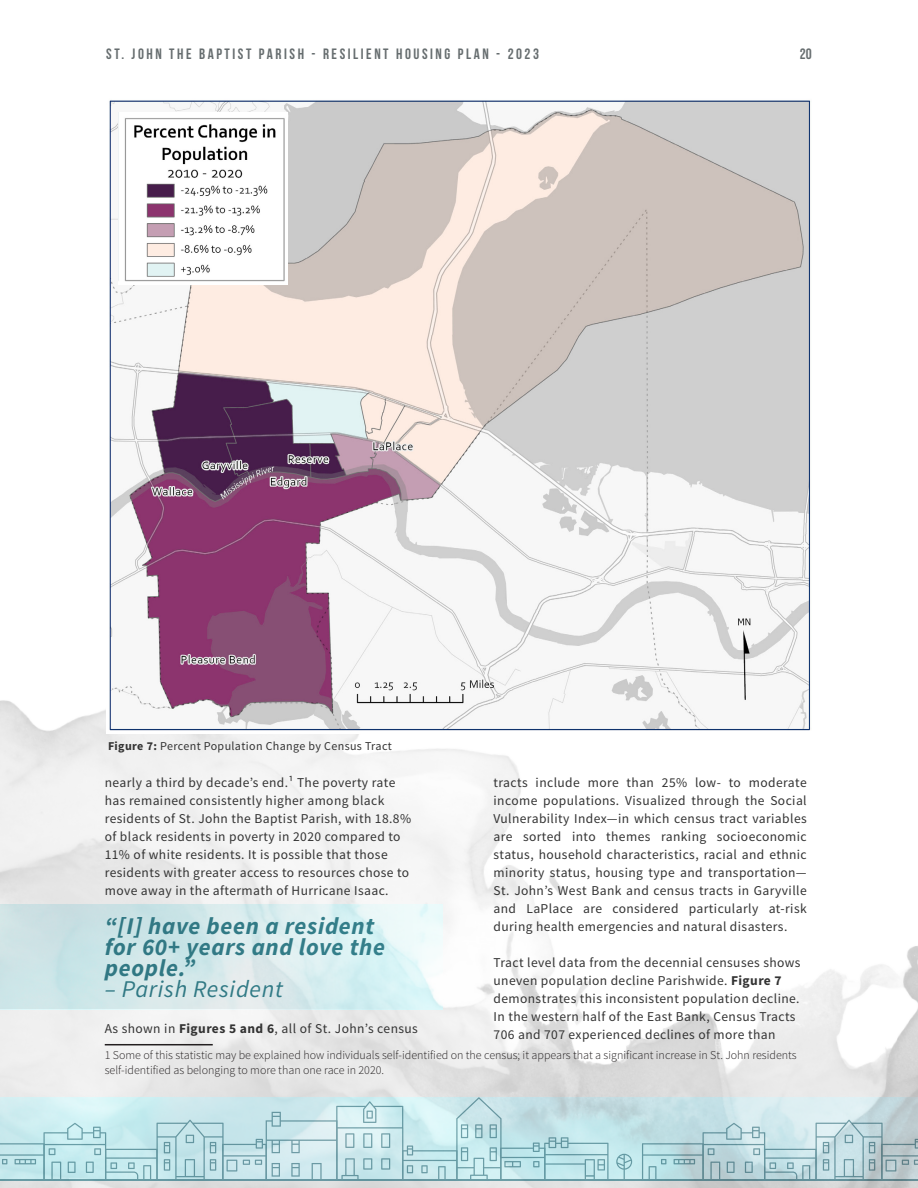
<style>
.page{position:relative;width:918px;height:1188px;background:#fff}
.page>*{position:absolute;margin:0;border:0;box-sizing:border-box;transform-origin:0 0}
.t1{font:italic 700 24px/21px "Source Sans Pro";letter-spacing:.03em;color:#35818d}
.t2{font:italic 24px "Source Sans Pro";letter-spacing:.03em;color:#35818d}
.t3{font:700 15px "Bebas Neue";letter-spacing:.17em;color:#666d6f}
.t4{font:15px "Bebas Neue";color:#666d6f}
.t5{font:13.5px/18px "Source Sans Pro";letter-spacing:.03em;color:#333}
.t6{font:300 12px/14.4px "Source Sans Pro";color:#231f20}
.t7{font:12px "Source Sans Pro";letter-spacing:.03em;color:#333}
.s1{font-weight:700}
</style>
<div class="page">
<hr style="left:581px;top:1179px;width:337px;height:2px;background:#306d79">
<svg style="left:642px;top:1120px;width:276px;height:60px;background:#b5d1d6"></svg>
<svg style="left:616px;top:1154px;width:16px;height:25px"></svg>
<hr style="left:0;top:1179px;width:669px;height:2px;background:#306d79">
<svg style="left:0;top:1097px;width:609px;height:83px;background:#bee0e5"></svg>
<hr style="left:105px;top:1044px;width:108px;height:1px;background:#231f20">
<img style="left:109px;top:100px;width:703px;height:631px">
<img style="left:119px;top:112px;width:169px;height:172px">
<svg style="left:0;top:904px;width:443px;height:105px;background:#d5eaec"></svg>
<p class="t3" style="left:106px;top:45px;width:434px">ST. JOHN THE BAPTIST PARISH - RESILIENT HOUSING PLAN - 2023</p>
<p class="t4" style="left:800px;top:45px;width:13px">20</p>
<p class="t7" style="left:108px;top:739px;width:285px"><span class="s1">Figure 7:</span> Percent Population Change by Census Tract</p>
<p class="t5" style="left:105px;top:774px;width:308px">nearly a third by decade’s end.1 The poverty rate has remained consistently higher among black residents of St. John the Baptist Parish, with 18.8% of black residents in poverty in 2020 compared to 11% of white residents. It is possible that those residents with greater access to resources chose to move away in the aftermath of Hurricane Isaac.</p>
<p class="t1" style="left:105px;top:916px;width:282px">“[I] have been a resident for 60+ years and love the people.”</p>
<p class="t2" style="left:105px;top:974px;width:180px">– Parish Resident</p>
<p class="t5" style="left:105px;top:1020px;width:315px">As shown in <span class="s1">Figures 5 and 6</span>, all of St. John’s census</p>
<p class="t6" style="left:105px;top:1048px;width:694px">1 Some of this statistic may be explained how individuals self-identified on the census; it appears that a significant increase in St. John residents self-identified as belonging to more than one race in 2020.</p>
<p class="t5" style="left:494px;top:774px;width:315px;text-align:justify">tracts include more than 25% low- to moderate income populations. Visualized through the Social Vulnerability Index—in which census tract variables are sorted into themes ranking socioeconomic status, household characteristics, racial and ethnic minority status, housing type and transportation— St. John’s West Bank and census tracts in Garyville and LaPlace are considered particularly at-risk during health emergencies and natural disasters.</p>
<p class="t5" style="left:494px;top:954px;width:309px">Tract level data from the decennial censuses shows uneven population decline Parishwide. <span class="s1">Figure 7 </span>demonstrates this inconsistent population decline.<br>In the western half of the East Bank, Census Tracts 706 and 707 experienced declines of more than</p>
</div>
